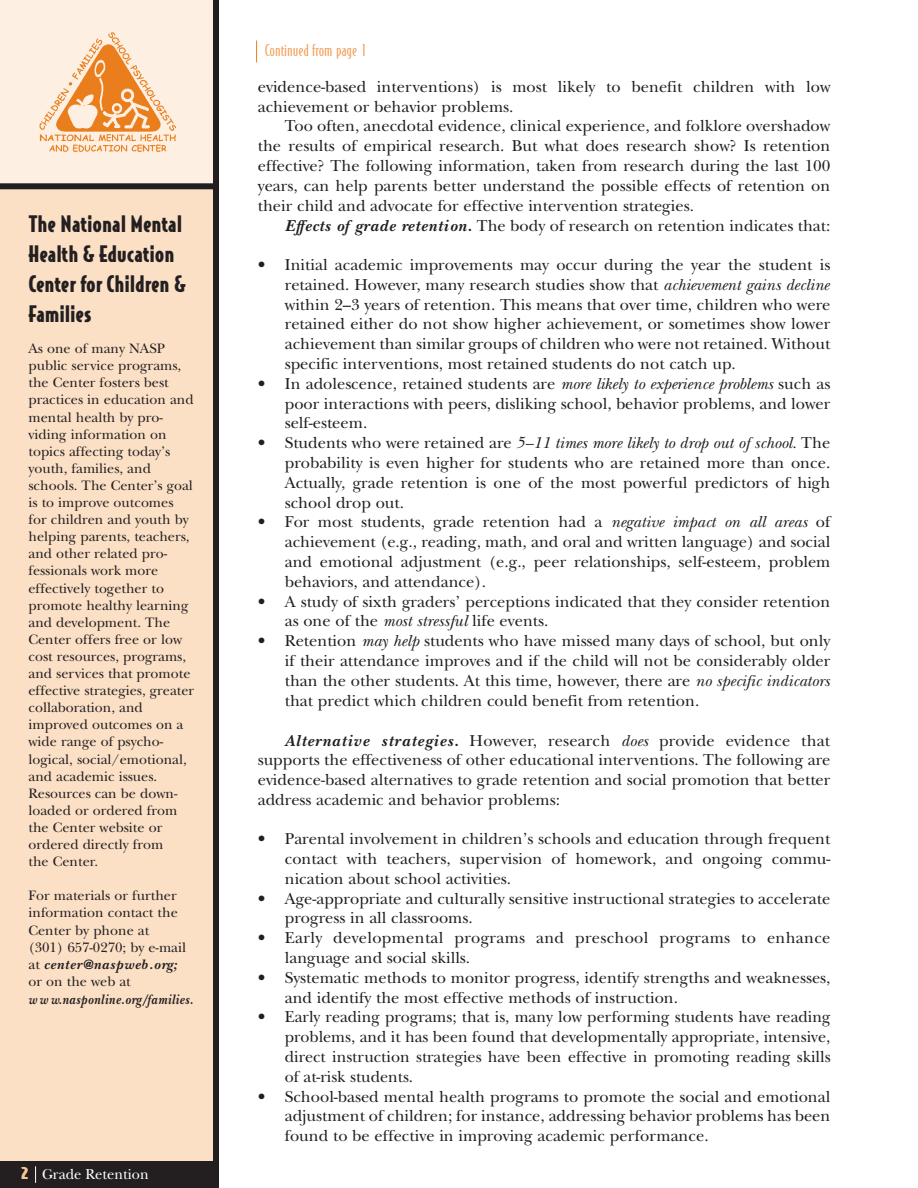
<style>
.page{position:relative;width:918px;height:1188px;background:#fff}
.page>*{position:absolute;margin:0;border:0;box-sizing:border-box;transform-origin:0 0}
.t1{font:900 21px/30px "OPTI Jake";color:#231f20}
.t2{font:16.5px/19.8px "New Baskerville";color:#231f20;text-align:justify}
.t3{font:16.5px/19.8px "New Baskerville";letter-spacing:.02em;color:#231f20}
.t4{font:15px "OPTI Jake";color:#f1a05a;scale:1.25 1}
.t5{font:15px "New Baskerville";color:#fff}
.t6{font:14.25px/17.1px "New Baskerville";color:#231f20}
.t7{font:italic 700 14.25px "New Baskerville";letter-spacing:.05em;color:#231f20;scale:.86 1}
.s1{font-weight:700;font-style:italic}
.s2{font-family:"OPTI Jake";font-weight:900;color:#f7c698}
.s3{font-style:italic}
</style>
<div class="page">
<div style="left:0;top:108px;width:214px;height:1054px;background:#fbe0c6"></div>
<div style="left:0;top:0;width:213px;height:187px;background:#fdefe1"></div>
<img style="left:39px;top:32px;width:138px;height:120px">
<div style="left:0;top:1161px;width:216px;height:27px;background:#231f20"></div>
<svg style="left:35px;top:1166px;width:1px;height:17px"></svg>
<div style="left:0;top:183px;width:214px;height:6px;background:#231f20"></div>
<div style="left:213px;top:0;width:6px;height:1188px;background:#231f20"></div>
<svg style="left:256px;top:40px;width:1px;height:22px"></svg>
<p class="t1" style="left:28px;top:210px;width:159px">The National Mental<br>Health &amp; Education<br>Center for Children &amp;<br>Families</p>
<p class="t6" style="left:28px;top:340px;width:167px">As one of many NASP public service programs, the Center fosters best practices in education and mental health by pro&shy;viding information on topics affecting today’s youth, families, and schools. The Center’s goal is to improve outcomes for children and youth by helping parents, teachers, and other related pro&shy;fessionals work more effectively together to promote healthy learning and development. The<br>Center offers free or low cost resources, programs, and services that promote effective strategies, greater collaboration, and improved outcomes on a wide range of psycho&shy;logical, social/emotional, and academic issues.<br>Resources can be down&shy;loaded or ordered from the Center website or ordered directly from<br>the Center.</p>
<p class="t6" style="left:28px;top:887px;width:159px">For materials or further information contact the<br>Center by phone at (301) 657-0270; by e-mail at <span class="s1">center@naspweb.org; </span>or on the web at</p>
<p class="t7" style="left:28px;top:990px;width:193px">w w w.nasponline.org/families.</p>
<p class="t5" style="left:20px;top:1165px;width:131px"><span class="s2">2</span> Grade Retention</p>
<p class="t4" style="left:265px;top:42px;width:84px">Continued from page 1</p>
<p class="t2" style="left:258px;top:76px;width:574px">evidence-based interventions) is most likely to benefit children with low achievement or behavior problems.</p>
<p class="t2" style="left:258px;top:116px;width:574px;text-indent:27px">Too often, anecdotal evidence, clinical experience, and folklore overshadow the results of empirical research. But what does research show? Is retention effective? The following information, taken from research during the last 100 years, can help parents better understand the possible effects of retention on their child and advocate for effective intervention strategies.</p>
<p class="t2" style="left:285px;top:216px;width:547px"><span class="s1">Effects of grade retention.</span> The body of research on retention indicates that:</p>
<p class="t2" style="left:285px;top:254px;width:547px;text-indent:-27px">• Initial academic improvements may occur during the year the student is retained. However, many research studies show that <span class="s3">achievement gains decline </span>within 2–3 years of retention. This means that over time, children who were retained either do not show higher achievement, or sometimes show lower achievement than similar groups of children who were not retained. Without specific interventions, most retained students do not catch up.</p>
<p class="t2" style="left:285px;top:373px;width:547px;text-indent:-27px">• In adolescence, retained students are <span class="s3">more likely to experience problems</span> such as poor interactions with peers, disliking school, behavior problems, and lower self-esteem.</p>
<p class="t2" style="left:285px;top:433px;width:547px;text-indent:-27px">• Students who were retained are <span class="s3">5–11 times more likely to drop out of school.</span> The probability is even higher for students who are retained more than once.<br>Actually, grade retention is one of the most powerful predictors of high school drop out.</p>
<p class="t2" style="left:285px;top:512px;width:547px;text-indent:-27px">• For most students, grade retention had a <span class="s3">negative impact on all areas</span> of achievement (e.g., reading, math, and oral and written language) and social and emotional adjustment (e.g., peer relationships, self-esteem, problem behaviors, and attendance).</p>
<p class="t2" style="left:285px;top:591px;width:547px;text-indent:-27px">• A study of sixth graders’ perceptions indicated that they consider retention as one of the <span class="s3">most stressful</span> life events.</p>
<p class="t2" style="left:285px;top:631px;width:547px;text-indent:-27px">• Retention <span class="s3">may help</span> students who have missed many days of school, but only if their attendance improves and if the child will not be considerably older than the other students. At this time, however, there are <span class="s3">no specific indicators </span>that predict which children could benefit from retention.</p>
<p class="t2" style="left:258px;top:731px;width:574px;text-indent:27px"><span class="s1">Alternative strategies.</span> However, research <span class="s3">does</span> provide evidence that supports the effectiveness of other educational interventions. The following are evidence-based alternatives to grade retention and social promotion that better address academic and behavior problems:</p>
<p class="t2" style="left:285px;top:829px;width:547px;text-indent:-27px">• Parental involvement in children’s schools and education through frequent contact with teachers, supervision of homework, and ongoing commu&shy;nication about school activities.</p>
<p class="t2" style="left:285px;top:888px;width:547px;text-indent:-27px">• Age-appropriate and culturally sensitive instructional strategies to accelerate progress in all classrooms.</p>
<p class="t3" style="left:285px;top:928px;width:547px;text-indent:-27px">• Early developmental programs and preschool programs to enhance language and social skills.</p>
<p class="t2" style="left:285px;top:967px;width:547px;text-indent:-27px">• Systematic methods to monitor progress, identify strengths and weaknesses, and identify the most effective methods of instruction.</p>
<p class="t2" style="left:285px;top:1007px;width:547px;text-indent:-27px">• Early reading programs; that is, many low performing students have reading problems, and it has been found that developmentally appropriate, intensive, direct instruction strategies have been effective in promoting reading skills of at-risk students.</p>
<p class="t2" style="left:285px;top:1086px;width:547px;text-indent:-27px">• School-based mental health programs to promote the social and emotional adjustment of children; for instance, addressing behavior problems has been found to be effective in improving academic performance.</p>
</div>
